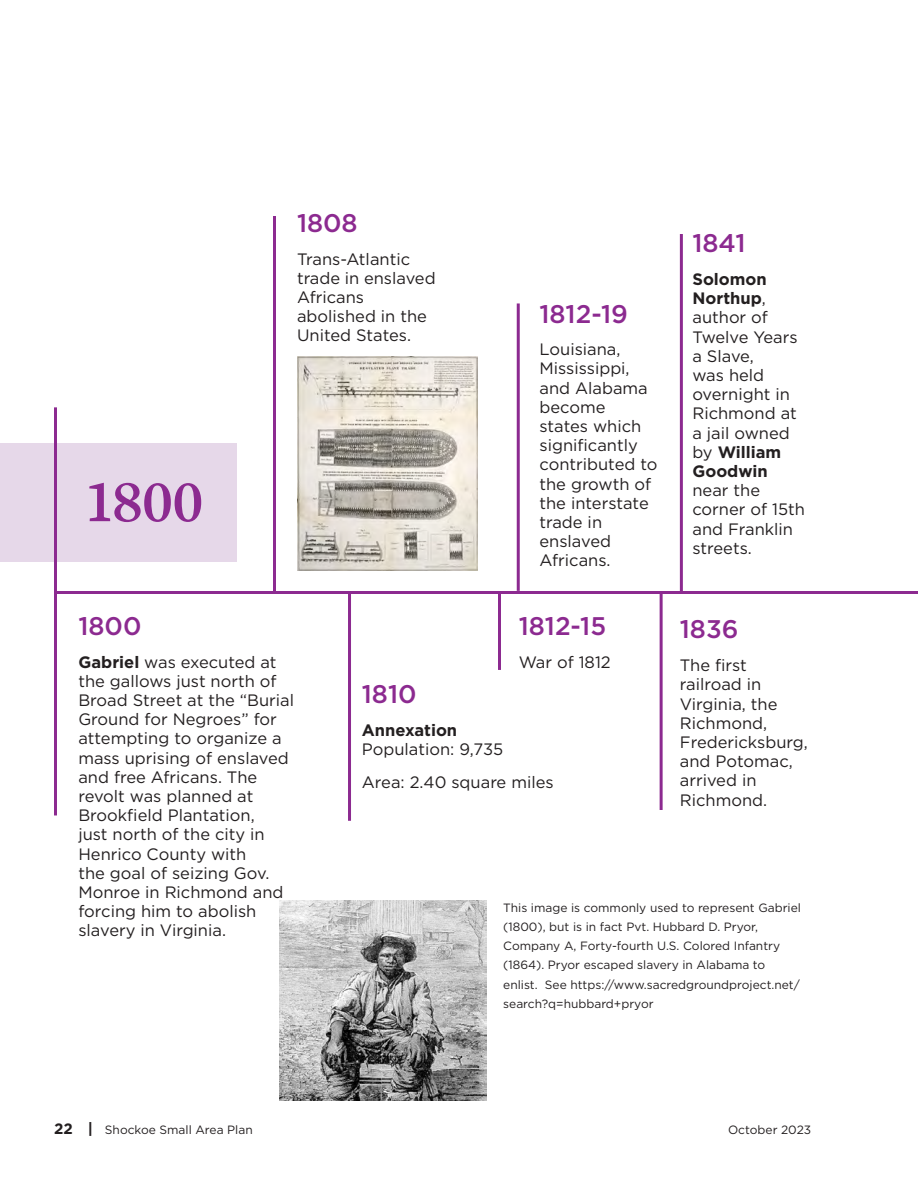
<style>
.page{position:relative;width:918px;height:1188px;background:#fff}
.page>*{position:absolute;margin:0;border:0;box-sizing:border-box;transform-origin:0 0}
.Callouts{font:700 60px "Freight Text Pro";color:#8c2a90}
.Body_NoSpace{font:500 25.5px "Gotham";color:#8c2a90}
.Body_Space{font:16.5px/19.2px "Gotham";color:#231f20}
.Body_NoSpace-2{font:16.5px/19.2px "Gotham";color:#231f20}
.Bold_NoSpace{font:700 16.5px "Gotham";color:#231f20}
.Body_Space-2{font:12px/19.2px "Gotham";color:#231f20}
.s1{font-weight:700}
.s2{font-weight:700;font-size:15px}
</style>
<div class="page">
<img style="left:297px;top:357px;width:181px;height:214px">
<div style="left:0;top:443px;width:236px;height:118px;background:#e6d8e9"></div>
<hr style="left:348px;top:591px;width:3px;height:230px;background:#8c2a90">
<hr style="left:273px;top:216px;width:3px;height:375px;background:#8c2a90">
<hr style="left:517px;top:303px;width:3px;height:288px;background:#8c2a90">
<hr style="left:54px;top:407px;width:3px;height:184px;background:#8c2a90">
<hr style="left:680px;top:234px;width:3px;height:359px;background:#8c2a90">
<img style="left:280px;top:900px;width:206px;height:200px">
<svg style="left:54px;top:590px;width:864px;height:226px"></svg>
<p class="Callouts" style="left:85px;top:462px;width:120px">1800</p>
<p class="Body_NoSpace" style="left:297px;top:206px;width:62px">1808</p>
<p class="Body_Space" style="left:297px;top:249px;width:140px">Trans-Atlantic trade in enslaved<br>Africans abolished in the<br>United States.</p>
<p class="Body_NoSpace" style="left:540px;top:297px;width:90px">1812-19</p>
<p class="Body_Space" style="left:540px;top:339px;width:119px">Louisiana,<br>Mississippi, and Alabama become states which significantly contributed to the growth of the interstate trade in enslaved<br>Africans.</p>
<p class="Body_NoSpace" style="left:692px;top:227px;width:55px">1841</p>
<p class="Body_Space" style="left:692px;top:269px;width:114px"><span class="s1">Solomon<br>Northup</span>, author of<br>Twelve Years a Slave,<br>was held overnight in<br>Richmond at a jail owned by <span class="s1">William<br>Goodwin </span>near the corner of 15th and Franklin streets.</p>
<p class="Body_NoSpace" style="left:78px;top:609px;width:65px">1800</p>
<p class="Body_Space" style="left:78px;top:652px;width:217px"><span class="s1">Gabriel</span> was executed at the gallows just north of<br>Broad Street at the “Burial<br>Ground for Negroes” for attempting to organize a mass uprising of enslaved and free Africans. The revolt was planned at<br>Brookfield Plantation,<br>just north of the city in<br>Henrico County with<br>the goal of seizing Gov.<br>Monroe in Richmond and forcing him to abolish slavery in Virginia.</p>
<p class="Body_NoSpace" style="left:519px;top:609px;width:89px">1812-15</p>
<p class="Body_Space" style="left:519px;top:652px;width:94px">War of 1812</p>
<p class="Body_NoSpace" style="left:362px;top:677px;width:56px">1810</p>
<p class="Bold_NoSpace" style="left:362px;top:719px;width:97px">Annexation</p>
<p class="Body_NoSpace-2" style="left:362px;top:739px;width:143px">Population: 9,735</p>
<p class="Body_Space" style="left:362px;top:772px;width:193px">Area: 2.40 square miles</p>
<p class="Body_NoSpace" style="left:680px;top:613px;width:60px">1836</p>
<p class="Body_NoSpace-2" style="left:680px;top:655px;width:130px">The first railroad in<br>Virginia, the<br>Richmond,<br>Fredericksburg, and Potomac, arrived in<br>Richmond.</p>
<p class="Body_Space-2" style="left:503px;top:898px;width:299px">This image is commonly used to represent Gabriel (1800), but is in fact Pvt. Hubbard D. Pryor, Company A, Forty-fourth U.S. Colored Infantry (1864). Pryor escaped slavery in Alabama to enlist. See https://www.sacredgroundproject.net/ search?q=hubbard+pryor</p>
<p class="Body_Space-2" style="left:54px;top:1120px;width:200px"><span class="s2">22 |</span> Shockoe Small Area Plan</p>
<p class="Body_Space-2" style="left:728px;top:1120px;width:85px">October 2023</p>
</div>
